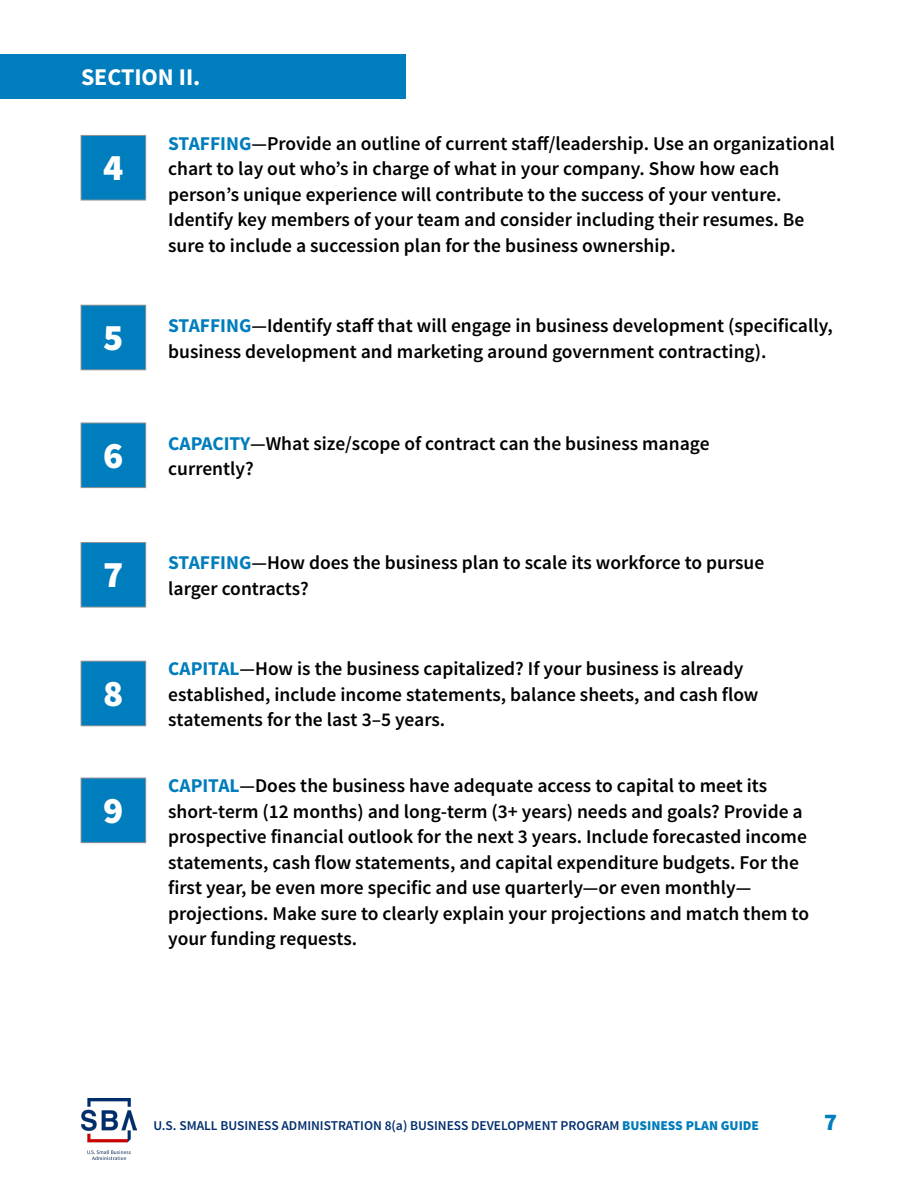
<style>
.page{position:relative;width:918px;height:1188px;background:#fff}
.page>*{position:absolute;margin:0;border:0;box-sizing:border-box;transform-origin:0 0}
.Question_Numbers{font:900 37.5px "Source Sans Pro";color:#fff}
.t1{font:700 24px "Source Sans Pro";color:#fff}
.t2{font:900 24px "Source Sans Pro";color:#007dbc}
.Body_Copy_1{font:600 19.5px/25.5px "Source Sans Pro";color:#000}
.t3{font:600 13.5px "Source Sans Pro";color:#002e6d}
.s1{font-weight:700;color:#007dbc}
.s2{font-weight:900;color:#007dbc}
</style>
<div class="page">
<img style="left:81px;top:1099px;width:55px;height:60px">
<div style="left:0;top:54px;width:406px;height:45px;background:#007dbc"></div>
<div style="left:81px;top:135px;width:65px;height:65px;background:#007dbc"></div>
<div style="left:81px;top:135px;width:65px;height:65px;border:1px solid #969696"></div>
<div style="left:81px;top:305px;width:65px;height:65px;background:#007dbc"></div>
<div style="left:81px;top:305px;width:65px;height:65px;border:1px solid #969696"></div>
<div style="left:81px;top:423px;width:65px;height:65px;background:#007dbc"></div>
<div style="left:81px;top:423px;width:65px;height:65px;border:1px solid #969696"></div>
<div style="left:81px;top:542px;width:65px;height:65px;background:#007dbc"></div>
<div style="left:81px;top:542px;width:65px;height:66px;border:1px solid #969696"></div>
<div style="left:81px;top:661px;width:65px;height:65px;background:#007dbc"></div>
<div style="left:81px;top:661px;width:65px;height:65px;border:1px solid #969696"></div>
<div style="left:81px;top:778px;width:65px;height:65px;background:#007dbc"></div>
<div style="left:81px;top:778px;width:65px;height:65px;border:1px solid #969696"></div>
<p class="t1" style="left:81px;top:62px;width:121px">SECTION II.</p>
<p class="Question_Numbers" style="left:103px;top:143px;width:22px">4</p>
<p class="Body_Copy_1" style="left:168px;top:131px;width:668px"><span class="s1">STAFFING</span>—Provide an outline of current staff/leadership. Use an organizational chart to lay out who’s in charge of what in your company. Show how each person’s unique experience will contribute to the success of your venture.<br>Identify key members of your team and consider including their resumes. Be sure to include a succession plan for the business ownership.</p>
<p class="Question_Numbers" style="left:103px;top:313px;width:22px">5</p>
<p class="Body_Copy_1" style="left:168px;top:313px;width:666px"><span class="s1">STAFFING</span>—Identify staff that will engage in business development (specifically, business development and marketing around government contracting).</p>
<p class="Question_Numbers" style="left:103px;top:431px;width:22px">6</p>
<p class="Body_Copy_1" style="left:168px;top:431px;width:543px"><span class="s1">CAPACITY</span>—What size/scope of contract can the business manage currently?</p>
<p class="Question_Numbers" style="left:103px;top:550px;width:22px">7</p>
<p class="Body_Copy_1" style="left:168px;top:551px;width:598px"><span class="s1">STAFFING</span>—How does the business plan to scale its workforce to pursue larger contracts?</p>
<p class="Question_Numbers" style="left:103px;top:669px;width:22px">8</p>
<p class="Question_Numbers" style="left:103px;top:786px;width:22px">9</p>
<p class="Body_Copy_1" style="left:168px;top:657px;width:592px"><span class="s1">CAPITAL</span>—How is the business capitalized? If your business is already established, include income statements, balance sheets, and cash flow statements for the last 3–5 years.</p>
<p class="Body_Copy_1" style="left:168px;top:774px;width:642px"><span class="s1">CAPITAL</span>—Does the business have adequate access to capital to meet its short-term (12 months) and long-term (3+ years) needs and goals? Provide a prospective financial outlook for the next 3 years. Include forecasted income statements, cash flow statements, and capital expenditure budgets. For the first year, be even more specific and use quarterly—or even monthly— projections. Make sure to clearly explain your projections and match them to your funding requests.</p>
<p class="t3" style="left:153px;top:1117px;width:607px">U.S. SMALL BUSINESS ADMINISTRATION 8(a) BUSINESS DEVELOPMENT PROGRAM <span class="s2">BUSINESS PLAN GUIDE</span></p>
<p class="t2" style="left:824px;top:1106px;width:14px">7</p>
</div>
